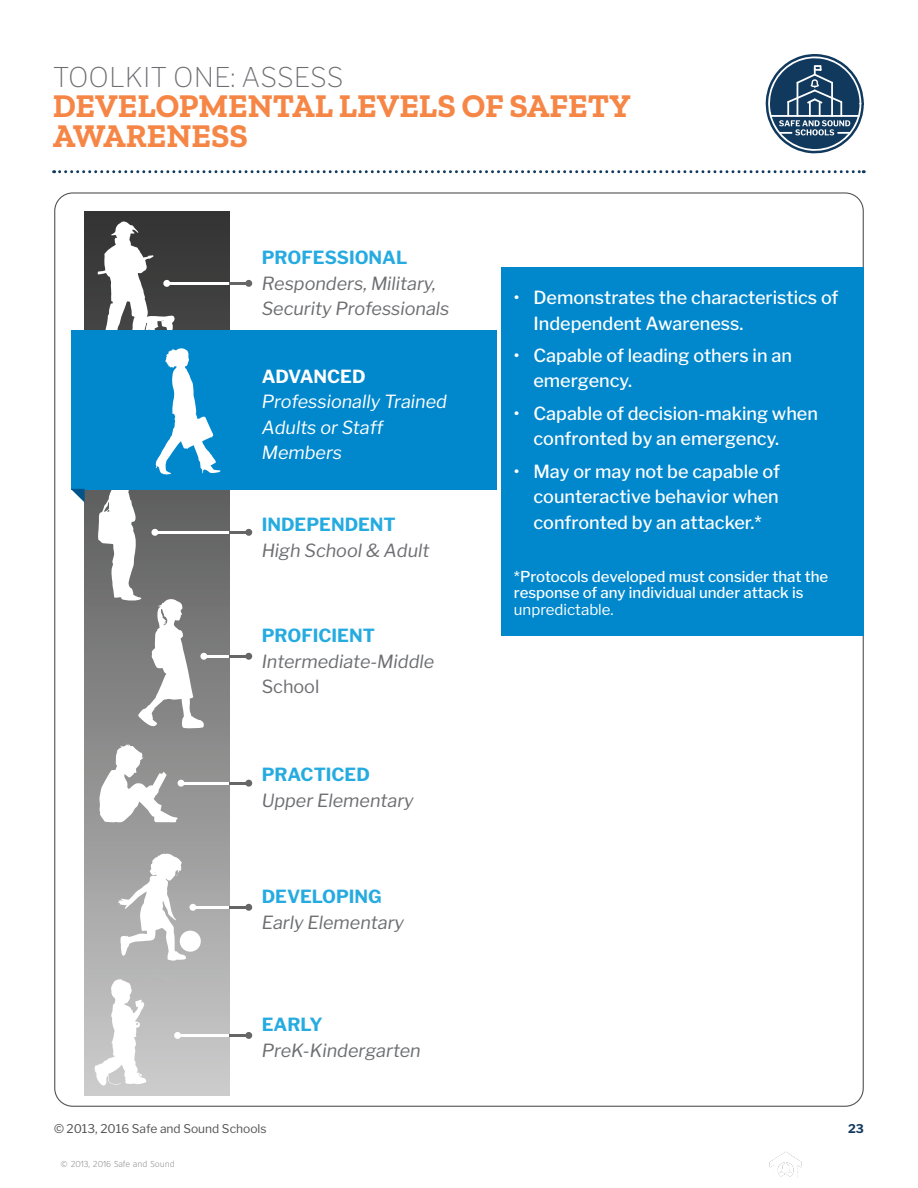
<style>
.page{position:relative;width:918px;height:1188px;background:#fff}
.page>*{position:absolute;margin:0;border:0;box-sizing:border-box;transform-origin:0 0}
.t1{font:700 33px/30px "Zilla Slab";color:#f68646}
.t2{font:100 27px "Libre Franklin";color:#6d6e71}
.t3{font:500 18px/25.5px "Libre Franklin";color:#fff}
.t4{font:italic 18px/25.5px "Libre Franklin";color:#6d6e71}
.t5{font:700 18px "Libre Franklin";color:#26abe1}
.t6{font:italic 18px/25.5px "Libre Franklin";color:#fff}
.t7{font:700 18px "Libre Franklin";color:#fff}
.t8{font:18px "Libre Franklin";color:#6d6e71}
.t9{font:500 15px/16.5px "Libre Franklin";color:#fff}
.t10{font:15px "Libre Franklin";color:#fff}
.t11{font:12px "Libre Franklin";color:#545454}
.t12{font:700 12px "Libre Franklin";color:#10395d}
.t13{font:300 9px "Clearview One";letter-spacing:-.005em;color:#989696}
</style>
<div class="page">
<svg style="left:54px;top:170px;width:810px;height:3px"></svg>
<svg style="left:765px;top:54px;width:99px;height:100px"></svg>
<svg style="left:84px;top:212px;width:145px;height:883px;background:#989898"></svg>
<svg style="left:118px;top:853px;width:68px;height:108px"></svg>
<div style="left:180px;top:931px;width:21px;height:21px;background:#fff;border-radius:50%"></div>
<svg style="left:95px;top:975px;width:75px;height:111px"></svg>
<hr style="left:169px;top:282px;width:60px;height:2px;background:#fff">
<hr style="left:229px;top:282px;width:20px;height:2px;background:#666">
<div style="left:245px;top:280px;width:7px;height:7px;background:#666;border-radius:50%"></div>
<hr style="left:155px;top:531px;width:74px;height:2px;background:#fff">
<hr style="left:203px;top:655px;width:26px;height:2px;background:#fff">
<hr style="left:229px;top:531px;width:20px;height:2px;background:#666">
<hr style="left:229px;top:655px;width:20px;height:2px;background:#666">
<div style="left:245px;top:529px;width:7px;height:7px;background:#666;border-radius:50%"></div>
<div style="left:245px;top:653px;width:7px;height:7px;background:#666;border-radius:50%"></div>
<div style="left:178px;top:780px;width:7px;height:7px;background:#fff;border-radius:50%"></div>
<hr style="left:181px;top:782px;width:48px;height:2px;background:#fff">
<hr style="left:229px;top:782px;width:20px;height:2px;background:#666">
<div style="left:245px;top:780px;width:7px;height:7px;background:#666;border-radius:50%"></div>
<div style="left:189px;top:904px;width:7px;height:7px;background:#fff;border-radius:50%"></div>
<hr style="left:193px;top:906px;width:36px;height:2px;background:#fff">
<hr style="left:229px;top:906px;width:20px;height:2px;background:#666">
<div style="left:245px;top:904px;width:7px;height:7px;background:#666;border-radius:50%"></div>
<div style="left:71px;top:330px;width:426px;height:160px;background:#0087cc"></div>
<div style="left:501px;top:268px;width:363px;height:368px;background:#0087cc"></div>
<svg style="left:71px;top:489px;width:14px;height:13px"></svg>
<svg style="left:99px;top:744px;width:79px;height:79px"></svg>
<svg style="left:97px;top:221px;width:123px;height:510px"></svg>
<img style="left:769px;top:1151px;width:33px;height:26px">
<hr style="left:181px;top:1034px;width:48px;height:2px;background:#fff">
<hr style="left:229px;top:1034px;width:20px;height:2px;background:#666">
<div style="left:245px;top:1032px;width:7px;height:7px;background:#666;border-radius:50%"></div>
<div style="left:174px;top:1032px;width:7px;height:7px;background:#fff;border-radius:50%"></div>
<h2 class="t2" style="left:53px;top:64px;width:292px">TOOLKIT ONE: ASSESS</h2>
<h1 class="t1" style="left:53px;top:91px;width:579px">DEVELOPMENTAL LEVELS OF SAFETY<br>AWARENESS</h1>
<p class="t5" style="left:262px;top:249px;width:147px">PROFESSIONAL</p>
<p class="t4" style="left:262px;top:271px;width:189px">Responders, Military,<br>Security Professionals</p>
<p class="t7" style="left:262px;top:367px;width:105px">ADVANCED</p>
<p class="t6" style="left:262px;top:389px;width:187px">Professionally Trained<br>Adults or Staff<br>Members</p>
<p class="t5" style="left:262px;top:516px;width:136px">INDEPENDENT</p>
<p class="t4" style="left:262px;top:538px;width:169px">High School &amp; Adult</p>
<p class="t5" style="left:262px;top:627px;width:115px">PROFICIENT</p>
<p class="t4" style="left:262px;top:649px;width:174px">Intermediate-Middle</p>
<p class="t8" style="left:262px;top:678px;width:59px">School</p>
<p class="t5" style="left:262px;top:766px;width:110px">PRACTICED</p>
<p class="t4" style="left:262px;top:788px;width:154px">Upper Elementary</p>
<p class="t5" style="left:262px;top:888px;width:122px">DEVELOPING</p>
<p class="t4" style="left:262px;top:910px;width:144px">Early Elementary</p>
<p class="t5" style="left:262px;top:1016px;width:62px">EARLY</p>
<p class="t4" style="left:262px;top:1038px;width:160px">PreK-Kindergarten</p>
<p class="t3" style="left:533px;top:285px;width:307px;text-indent:-19px">• Demonstrates the characteristics of<br>Independent Awareness.</p>
<p class="t3" style="left:533px;top:343px;width:260px;text-indent:-19px">• Capable of leading others in an emergency.</p>
<p class="t3" style="left:533px;top:401px;width:286px;text-indent:-19px">• Capable of decision-making when confronted by an emergency.</p>
<p class="t3" style="left:533px;top:459px;width:248px;text-align:justify;text-indent:-19px">• May or may not be capable of counteractive behavior when confronted by an attacker.*</p>
<p class="t9" style="left:514px;top:568px;width:316px">*Protocols developed must consider that the response of any individual under attack is</p>
<p class="t10" style="left:514px;top:602px;width:101px">unpredictable.</p>
<p class="t11" style="left:54px;top:1122px;width:214px">© 2013, 2016 Safe and Sound Schools</p>
<p class="t12" style="left:848px;top:1122px;width:17px">23</p>
<p class="t13" style="left:60px;top:1161px;width:116px">© 2013, 2016 Safe and Sound</p>
</div>
